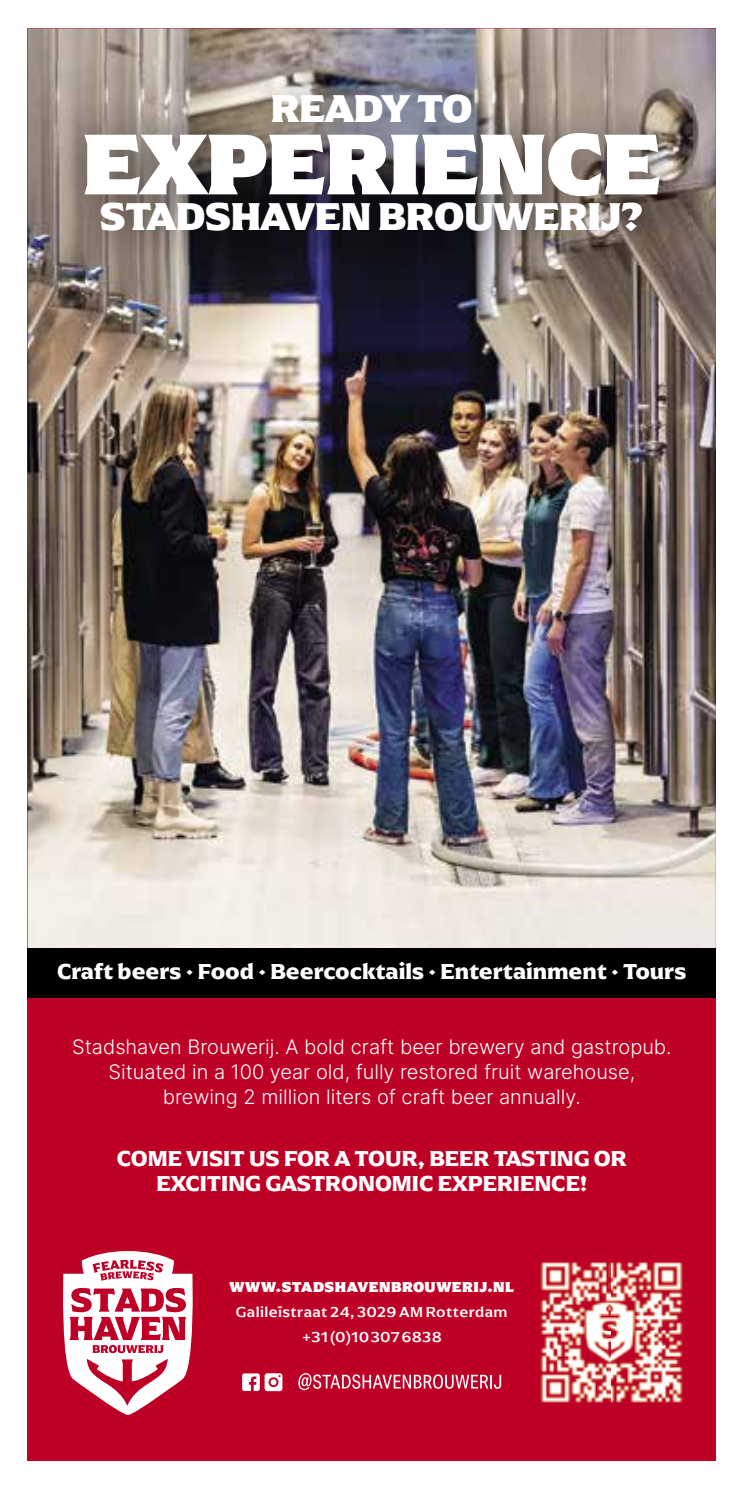
<style>
.page{position:relative;width:745px;height:1489px;background:#fff}
.page>*{position:absolute;margin:0;border:0;box-sizing:border-box;transform-origin:0 0}
.t1{font:900 89.75px "Arpona";letter-spacing:-.01em;color:#fff}
.t2{font:800 40.5px "Arpona";letter-spacing:-.01em;color:#fff}
.t3{font:700 22.5px/25px "Arpona";color:#fff;text-align:center}
.t4{font:300 20px/25px "Inter";color:#fff;text-align:center}
.t5{font:500 15px/25px "Arpona";letter-spacing:.025em;color:#fff;text-align:center}
.t6{font:900 15px "Arpona";letter-spacing:.03em;color:#fff}
</style>
<div class="page">
<div style="left:28px;top:28px;width:687px;height:1432px;background:#be0027"></div>
<img style="left:28px;top:28px;width:687px;height:920px">
<svg style="left:63px;top:1251px;width:129px;height:163px"></svg>
<img style="left:53px;top:61px;width:638px;height:203px">
<div style="left:28px;top:948px;width:687px;height:49px;background:#000"></div>
<svg style="left:298px;top:1373px;width:203px;height:16px"></svg>
<svg style="left:242px;top:1373px;width:40px;height:17px"></svg>
<img style="left:540px;top:1261px;width:143px;height:142px">
<h2 class="t2" style="left:270px;top:83px;width:203px">READY TO</h2>
<h1 class="t1" style="left:82px;top:107px;width:580px">EXPERIENCE</h1>
<h2 class="t2" style="left:100px;top:191px;width:544px">STADSHAVEN BROUWERIJ?</h2>
<p class="t3" style="left:57px;top:958px;width:630px">Craft beers · Food · Beercocktails · Entertainment · Tours</p>
<p class="t4" style="left:72px;top:1033px;width:600px">Stadshaven Brouwerij. A bold craft beer brewery and gastropub.<br>Situated in a 100 year old, fully restored fruit warehouse, brewing 2 million liters of craft beer annually.</p>
<p class="t3" style="left:117px;top:1146px;width:511px">COME VISIT US FOR A TOUR, BEER TASTING OR<br>EXCITING GASTRONOMIC EXPERIENCE!</p>
<p class="t6" style="left:229px;top:1276px;width:286px">WWW.STADSHAVENBROUWERIJ.NL</p>
<p class="t5" style="left:236px;top:1298px;width:273px">Galileïstraat 24, 3029 AM Rotterdam +31 (0)10 307 6838</p>
</div>
